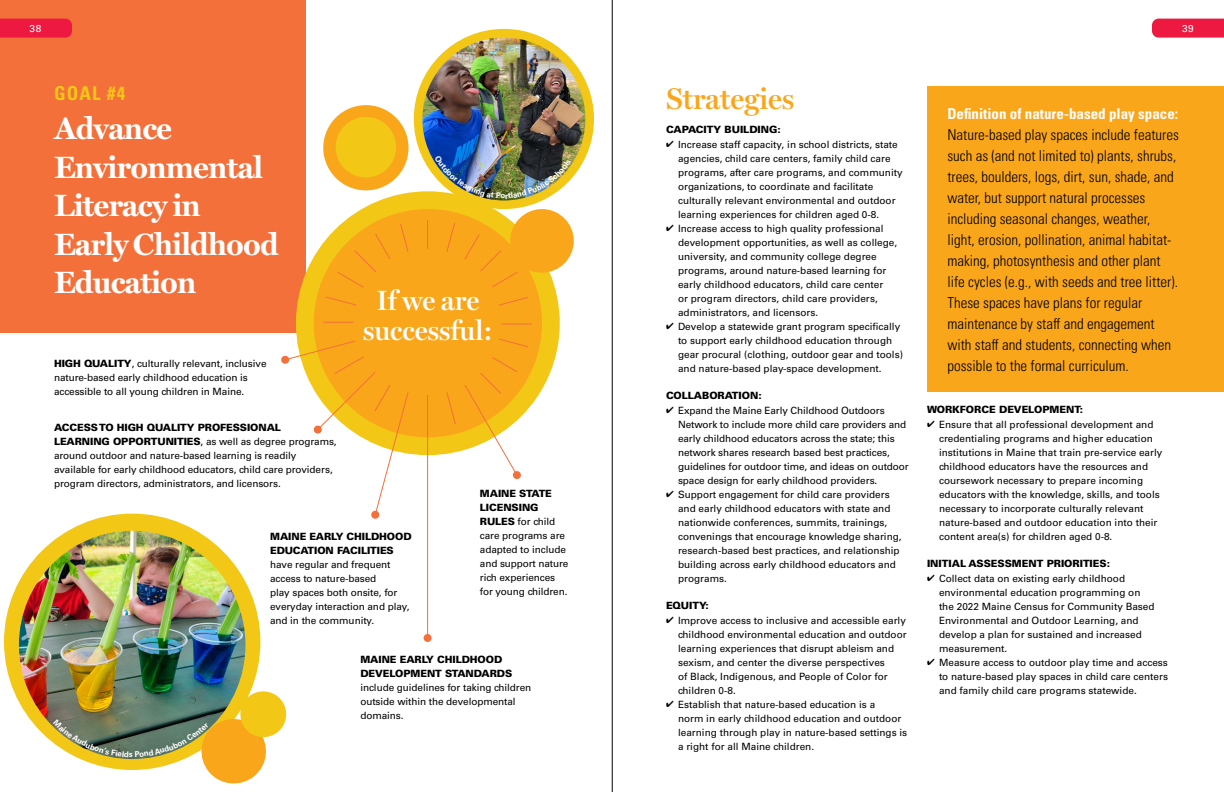
<style>
.page{position:relative;width:1224px;height:792px;background:#fff}
.page>*{position:absolute;margin:0;border:0;box-sizing:border-box;transform-origin:0 0}
.t1{font:700 31px/38.5px "Miller Text";letter-spacing:-.025em;color:#fff}
.t2{font:600 30px "Miller Display";color:#faa61a}
.t3{font:600 28px/30.8px "Miller Display";color:#fff;text-align:center}
.t4{font:700 condensed 19px "Univers LT Pro";color:#f3c716}
.t5{font:300 condensed 15px/21px "Univers LT Pro";color:#000}
.t6{font:700 condensed 15px "Univers LT Pro";color:#fff}
.t7{font:10px/14px "Univers LT Pro 55 Roman";color:#000}
.t8{font:900 10px/14px "Univers LT Pro 75";letter-spacing:-.01em;color:#000}
.t9{font:10px "Univers LT Pro 55 Roman";color:#fff}
.s1{font-family:"Univers LT Pro 75";font-weight:900}
</style>
<div class="page">
<div style="left:927px;top:86px;width:297px;height:306px;background:#faa61a"></div>
<div style="left:0;top:0;width:306px;height:332px;background:#f3703a"></div>
<div style="left:4px;top:514px;width:256px;height:256px;background:#f3c716;border-radius:50%"></div>
<div style="left:296px;top:191px;width:264px;height:264px;background:#f3c716;border-radius:50%"></div>
<img style="left:19px;top:531px;width:226px;height:212px">
<div style="left:323px;top:105px;width:86px;height:85px;background:#faa61a;border-radius:50%"></div>
<div style="left:414px;top:29px;width:180px;height:180px;background:#f3c716;border-radius:50%"></div>
<img style="left:422px;top:37px;width:163px;height:164px;border-radius:82px">
<div style="left:336px;top:117px;width:60px;height:60px;background:#f3c716;border-radius:50%"></div>
<div style="left:510px;top:209px;width:64px;height:64px;background:#faa61a;border-radius:50%"></div>
<div style="left:314px;top:209px;width:228px;height:228px;background:#faa61a;border-radius:50%"></div>
<svg style="left:427px;top:220px;width:1px;height:29px"></svg>
<hr style="left:427px;top:395px;width:1px;height:243px;background:#f3703a">
<div style="left:424px;top:634px;width:8px;height:8px;background:#f3703a;border-radius:50%"></div>
<svg style="left:446px;top:222px;width:9px;height:30px"></svg>
<svg style="left:446px;top:392px;width:10px;height:32px"></svg>
<svg style="left:400px;top:224px;width:9px;height:28px"></svg>
<svg style="left:336px;top:233px;width:54px;height:55px"></svg>
<svg style="left:499px;top:297px;width:29px;height:9px"></svg>
<svg style="left:499px;top:338px;width:29px;height:9px"></svg>
<svg style="left:326px;top:296px;width:30px;height:10px"></svg>
<svg style="left:281px;top:340px;width:128px;height:179px"></svg>
<hr style="left:502px;top:324px;width:30px;height:1px;background:#f3703a">
<svg style="left:464px;top:233px;width:54px;height:54px"></svg>
<svg style="left:463px;top:357px;width:58px;height:122px"></svg>
<hr style="left:323px;top:322px;width:30px;height:1px;background:#f3703a">
<svg style="left:1152px;top:19px;width:72px;height:19px"></svg>
<svg style="left:0;top:19px;width:72px;height:19px"></svg>
<hr style="left:612px;top:0;width:1px;height:792px;background:#000">
<svg style="left:53px;top:689px;width:234px;height:95px"></svg>
<img style="left:435px;top:155px;width:136px;height:44px">
<p class="t9" style="left:30px;top:21px;width:13px">38</p>
<p class="t9" style="left:1182px;top:21px;width:13px">39</p>
<h3 class="t4" style="left:54px;top:82px;width:73px">GOAL #4</h3>
<h1 class="t1" style="left:54px;top:108px;width:226px">Advance<br>Environmental<br>Literacy in<br>Early Childhood<br>Education</h1>
<h3 class="t3" style="left:363px;top:284px;width:131px">If we are successful:</h3>
<p class="t7" style="left:54px;top:356px;width:214px"><span class="s1">HIGH QUALITY</span>, culturally relevant, inclusive nature-based early childhood education is accessible to all young children in Maine.</p>
<p class="t8" style="left:54px;top:420px;width:229px">ACCESS TO HIGH QUALITY PROFESSIONAL</p>
<p class="t7" style="left:54px;top:434px;width:284px"><span class="s1">LEARNING OPPORTUNITIES</span>, as well as degree programs, around outdoor and nature-based learning is readily available for early childhood educators, child care providers, program directors, administrators, and licensors.</p>
<p class="t8" style="left:270px;top:529px;width:143px">MAINE EARLY CHILDHOOD<br>EDUCATION FACILITIES</p>
<p class="t7" style="left:270px;top:557px;width:141px">have regular and frequent access to nature-based<br>play spaces both onsite, for everyday interaction and play, and in the community.</p>
<p class="t8" style="left:480px;top:486px;width:74px">MAINE STATE<br>LICENSING</p>
<p class="t7" style="left:480px;top:514px;width:90px"><span class="s1">RULES</span> for child care programs are adapted to include and support nature rich experiences for young children.</p>
<p class="t8" style="left:360px;top:652px;width:153px">MAINE EARLY CHILDHOOD<br>DEVELOPMENT STANDARDS</p>
<p class="t7" style="left:360px;top:680px;width:172px">include guidelines for taking children outside within the developmental domains.</p>
<h2 class="t2" style="left:666px;top:81px;width:130px">Strategies</h2>
<p class="t8" style="left:666px;top:121px;width:116px">CAPACITY BUILDING:</p>
<p class="t7" style="left:678px;top:137px;width:226px;text-indent:-12px">✔ Increase staff capacity, in school districts, state agencies, child care centers, family child care programs, after care programs, and community organizations, to coordinate and facilitate culturally relevant environmental and outdoor learning experiences for children aged 0-8.</p>
<p class="t7" style="left:678px;top:221px;width:221px;text-indent:-12px">✔ Increase access to high quality professional development opportunities, as well as college, university, and community college degree programs, around nature-based learning for early childhood educators, child care center<br>or program directors, child care providers, administrators, and licensors.</p>
<p class="t7" style="left:678px;top:319px;width:227px;text-indent:-12px">✔ Develop a statewide grant program specifically to support early childhood education through gear procural (clothing, outdoor gear and tools) and nature-based play-space development.</p>
<p class="t8" style="left:666px;top:387px;width:97px">COLLABORATION:</p>
<p class="t7" style="left:678px;top:403px;width:232px;text-indent:-12px">✔ Expand the Maine Early Childhood Outdoors Network to include more child care providers and early childhood educators across the state; this network shares research based best practices, guidelines for outdoor time, and ideas on outdoor space design for early childhood providers.</p>
<p class="t7" style="left:678px;top:487px;width:225px;text-indent:-12px">✔ Support engagement for child care providers and early childhood educators with state and nationwide conferences, summits, trainings, convenings that encourage knowledge sharing, research-based best practices, and relationship building across early childhood educators and programs.</p>
<p class="t8" style="left:666px;top:597px;width:44px">EQUITY:</p>
<p class="t7" style="left:678px;top:613px;width:230px;text-indent:-12px">✔ Improve access to inclusive and accessible early childhood environmental education and outdoor learning experiences that disrupt ableism and sexism, and center the diverse perspectives<br>of Black, Indigenous, and People of Color for children 0-8.</p>
<p class="t7" style="left:678px;top:697px;width:231px;text-indent:-12px">✔ Establish that nature-based education is a<br>norm in early childhood education and outdoor learning through play in nature-based settings is a right for all Maine children.</p>
<h3 class="t6" style="left:947px;top:105px;width:232px">Definition of nature-based play space:</h3>
<p class="t5" style="left:947px;top:124px;width:233px">Nature-based play spaces include features such as (and not limited to) plants, shrubs, trees, boulders, logs, dirt, sun, shade, and water, but support natural processes including seasonal changes, weather, light, erosion, pollination, animal habitat&shy;making, photosynthesis and other plant life cycles (e.g., with seeds and tree litter).<br>These spaces have plans for regular maintenance by staff and engagement with staff and students, connecting when possible to the formal curriculum.</p>
<p class="t8" style="left:927px;top:401px;width:158px">WORKFORCE DEVELOPMENT:</p>
<p class="t7" style="left:939px;top:417px;width:225px;text-indent:-12px">✔ Ensure that all professional development and credentialing programs and higher education institutions in Maine that train pre-service early childhood educators have the resources and coursework necessary to prepare incoming educators with the knowledge, skills, and tools necessary to incorporate culturally relevant nature-based and outdoor education into their content area(s) for children aged 0-8.</p>
<p class="t8" style="left:927px;top:555px;width:185px">INITIAL ASSESSMENT PRIORITIES:</p>
<p class="t7" style="left:939px;top:571px;width:217px;text-indent:-12px">✔ Collect data on existing early childhood environmental education programming on the 2022 Maine Census for Community Based Environmental and Outdoor Learning, and develop a plan for sustained and increased measurement.</p>
<p class="t7" style="left:939px;top:655px;width:231px;text-align:justify;text-indent:-12px">✔ Measure access to outdoor play time and access to nature-based play spaces in child care centers and family child care programs statewide.</p>
</div>
